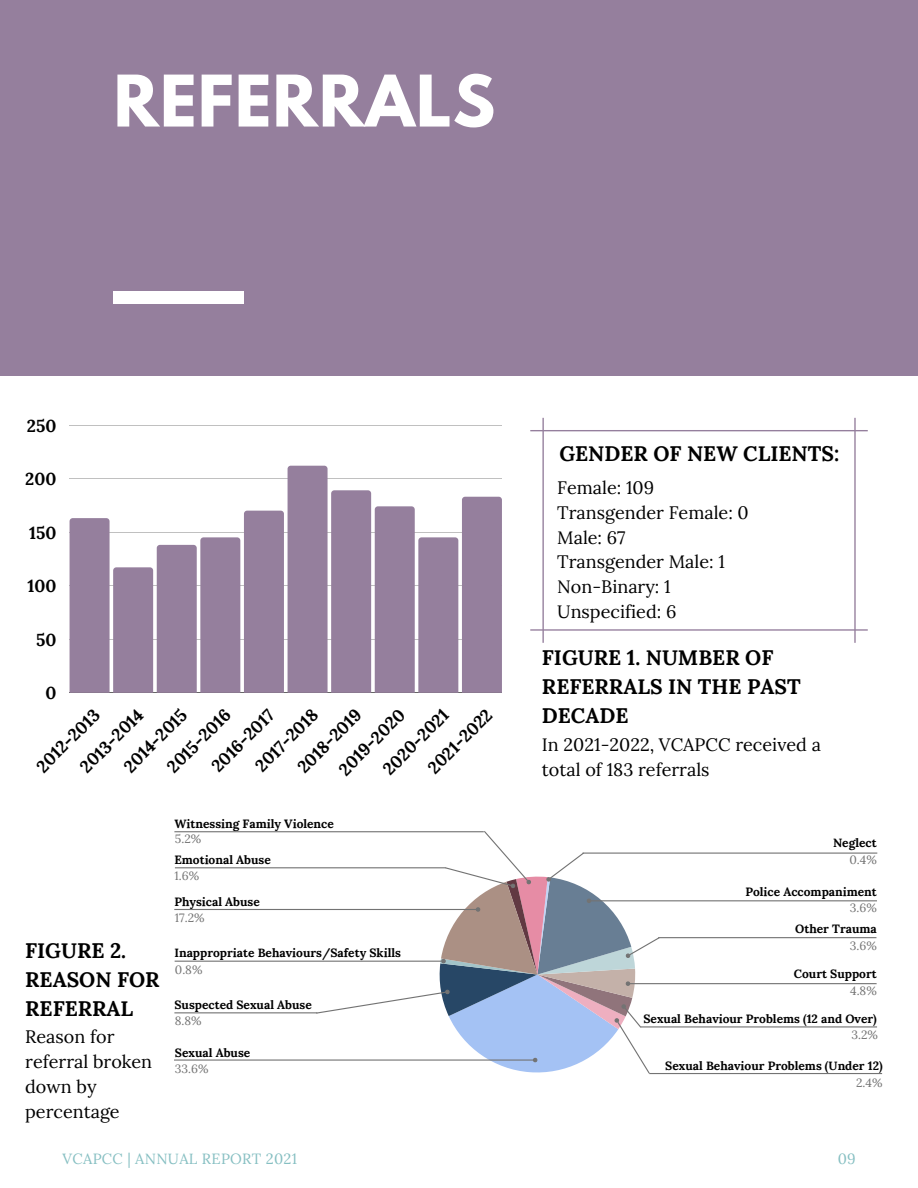
<style>
.page{position:relative;width:918px;height:1188px;background:#fff}
.page>*{position:absolute;margin:0;border:0;box-sizing:border-box;transform-origin:0 0}
.t1{font:700 63px "League Spartan";letter-spacing:.02em;color:#fff}
.t2{font:700 21px/29.2px "Lora";color:#000}
.t3{font:18px/24.8px "Lora";color:#000}
.t4{font:700 17.25px "Lora";color:#000}
.t5{font:14.85px "Lora";letter-spacing:.02em;color:#86bfc2}
.t6{font:700 12px "Lora";color:#000}
.t7{font:12px "Lora";color:#737373}
</style>
<div class="page">
<div style="left:0;top:0;width:918px;height:375px;background:#957f9d"></div>
<div style="left:114px;top:291px;width:130px;height:13px;background:#fff"></div>
<svg style="left:530px;top:418px;width:338px;height:225px"></svg>
<hr style="left:70px;top:425px;width:432px;height:1px;background:#000">
<hr style="left:70px;top:693px;width:432px;height:1px;background:#000">
<svg style="left:70px;top:466px;width:432px;height:227px"></svg>
<hr style="left:649px;top:1073px;width:233px;height:1px;background:#737373">
<hr style="left:630px;top:983px;width:247px;height:1px;background:#737373">
<hr style="left:583px;top:853px;width:294px;height:1px;background:#737373">
<hr style="left:658px;top:937px;width:218px;height:1px;background:#737373">
<hr style="left:641px;top:1026px;width:236px;height:2px;background:#737373">
<hr style="left:591px;top:900px;width:286px;height:1px;background:#737373">
<hr style="left:174px;top:831px;width:310px;height:1px;background:#737373">
<hr style="left:175px;top:867px;width:271px;height:1px;background:#737373">
<hr style="left:174px;top:909px;width:302px;height:1px;background:#737373">
<hr style="left:175px;top:961px;width:267px;height:1px;background:#737373">
<hr style="left:174px;top:1012px;width:143px;height:1px;background:#737373">
<hr style="left:174px;top:1059px;width:359px;height:2px;background:#737373">
<svg style="left:315px;top:831px;width:346px;height:244px"></svg>
<h1 class="t1" style="left:114px;top:70px;width:383px">REFERRALS</h1>
<h3 class="t4" style="left:27px;top:414px;width:31px">250</h3>
<h3 class="t4" style="left:25px;top:468px;width:33px">200</h3>
<h3 class="t4" style="left:29px;top:521px;width:29px">150</h3>
<h3 class="t4" style="left:27px;top:575px;width:30px">100</h3>
<h3 class="t4" style="left:36px;top:628px;width:22px">50</h3>
<h3 class="t4" style="left:45px;top:682px;width:12px">0</h3>
<h3 class="t4" style="left:119px;top:761px;width:83px;rotate:-45deg">2014-2015</h3>
<h3 class="t4" style="left:75px;top:762px;width:83px;rotate:-45deg">2013-2014</h3>
<h3 class="t4" style="left:206px;top:761px;width:82px;rotate:-45deg">2016-2017</h3>
<h3 class="t4" style="left:378px;top:764px;width:86px;rotate:-45deg">2020-2021</h3>
<h3 class="t4" style="left:31px;top:761px;width:83px;rotate:-45deg">2012-2013</h3>
<h3 class="t4" style="left:250px;top:761px;width:82px;rotate:-45deg">2017-2018</h3>
<h3 class="t4" style="left:162px;top:762px;width:83px;rotate:-45deg">2015-2016</h3>
<h3 class="t4" style="left:334px;top:764px;width:87px;rotate:-45deg">2019-2020</h3>
<h3 class="t4" style="left:292px;top:762px;width:84px;rotate:-45deg">2018-2019</h3>
<h3 class="t4" style="left:423px;top:763px;width:85px;rotate:-45deg">2021-2022</h3>
<h2 class="t2" style="left:25px;top:935px;width:136px">FIGURE 2.<br>REASON FOR<br>REFERRAL</h2>
<h3 class="t3" style="left:25px;top:1024px;width:129px">Reason for referral broken down by percentage</h3>
<p class="t6" style="left:174px;top:816px;width:161px">Witnessing Family Violence</p>
<p class="t6" style="left:174px;top:852px;width:98px">Emotional Abuse</p>
<p class="t6" style="left:174px;top:894px;width:87px">Physical Abuse</p>
<p class="t6" style="left:174px;top:945px;width:228px">Inappropriate Behaviours/Safety Skills</p>
<p class="t6" style="left:174px;top:997px;width:139px">Suspected Sexual Abuse</p>
<p class="t6" style="left:175px;top:1045px;width:77px">Sexual Abuse</p>
<p class="t7" style="left:175px;top:831px;width:28px">5.2%</p>
<p class="t7" style="left:174px;top:868px;width:26px">1.6%</p>
<p class="t7" style="left:175px;top:910px;width:31px">17.2%</p>
<p class="t7" style="left:175px;top:962px;width:29px">0.8%</p>
<p class="t7" style="left:175px;top:1013px;width:28px">8.8%</p>
<p class="t7" style="left:175px;top:1060px;width:35px">33.6%</p>
<h2 class="t2" style="left:559px;top:438px;width:281px">GENDER OF NEW CLIENTS:</h2>
<h3 class="t3" style="left:557px;top:475px;width:193px">Female: 109<br>Transgender Female: 0<br>Male: 67<br>Transgender Male: 1<br>Non-Binary: 1<br>Unspecified: 6</h3>
<h2 class="t2" style="left:542px;top:642px;width:260px">FIGURE 1. NUMBER OF<br>REFERRALS IN THE PAST<br>DECADE</h2>
<h3 class="t3" style="left:542px;top:732px;width:281px">In 2021-2022, VCAPCC received a total of 183 referrals</h3>
<p class="t6" style="left:833px;top:835px;width:45px">Neglect</p>
<p class="t7" style="left:849px;top:852px;width:29px">0.4%</p>
<p class="t6" style="left:745px;top:884px;width:133px">Police Accompaniment</p>
<p class="t7" style="left:850px;top:900px;width:29px">3.6%</p>
<p class="t6" style="left:795px;top:921px;width:83px">Other Trauma</p>
<p class="t7" style="left:850px;top:938px;width:29px">3.6%</p>
<p class="t6" style="left:794px;top:966px;width:84px">Court Support</p>
<p class="t7" style="left:850px;top:983px;width:28px">4.8%</p>
<p class="t6" style="left:643px;top:1011px;width:235px">Sexual Behaviour Problems (12 and Over)</p>
<p class="t7" style="left:852px;top:1027px;width:28px">3.2%</p>
<p class="t6" style="left:665px;top:1058px;width:219px">Sexual Behaviour Problems (Under 12)</p>
<p class="t7" style="left:856px;top:1075px;width:28px">2.4%</p>
<p class="t5" style="left:63px;top:1149px;width:236px">VCAPCC | ANNUAL REPORT 2021</p>
<p class="t5" style="left:838px;top:1149px;width:20px">09</p>
</div>
